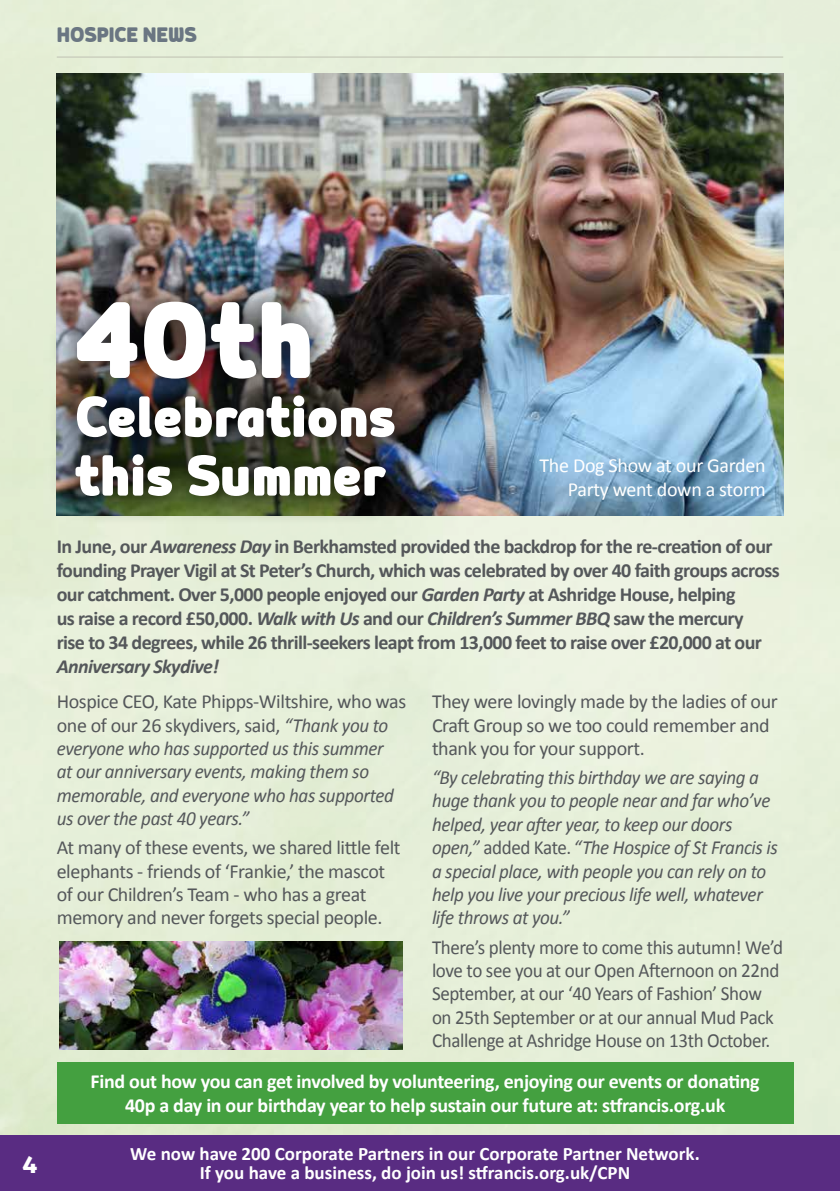
<style>
.page{position:relative;width:840px;height:1191px;background:#fff}
.page>*{position:absolute;margin:0;border:0;box-sizing:border-box;transform-origin:0 0}
.t1{font:900 133.4px "Mairy";color:#fff}
.t2{font:900 71px/58.8px "Mairy";color:#fff}
.t3{font:800 26.4px "FS Lola";color:#fff}
.t4{font:900 26px "Mairy";color:#6a7682}
.t5{font:italic 20px/23.4px "Calibri";letter-spacing:-.02em;color:#54575a;scale:.95 1}
.t6{font:700 20px/24px "Calibri";letter-spacing:-.03em;color:#54575a}
.t7{font:20px/23.4px "Calibri";letter-spacing:-.02em;color:#54575a}
.t8{font:20px/23.4px "Calibri";letter-spacing:-.02em;color:#54575a;scale:.95 1}
.t9{font:700 20px/24px "Calibri";letter-spacing:-.015em;color:#fff;text-align:center}
.t10{font:20px/24px "Calibri";letter-spacing:-.015em;color:#fff;text-align:right}
.t11{font:italic 700 20px "Calibri";letter-spacing:-.03em;color:#54575a}
.t12{font:700 19px/19px "Calibri";color:#fff;text-align:center}
.s1{font-style:italic}
.s2{font-style:normal}
</style>
<div class="page">
<img style="left:0;top:0;width:839px;height:1136px">
<div style="left:0;top:1136px;width:839px;height:55px;background:#592c82"></div>
<img style="left:57px;top:74px;width:725px;height:442px">
<div style="left:46px;top:271px;width:377px;height:255px;background:#000;opacity:.75"></div>
<hr style="left:57px;top:56px;width:725px;height:2px;background:#cbcfbe">
<div style="left:57px;top:1061px;width:736px;height:62px;background:#44a040"></div>
<img style="left:60px;top:941px;width:343px;height:108px">
<h3 class="t4" style="left:57px;top:20px;width:141px">HOSPICE NEWS</h3>
<h1 class="t1" style="left:75px;top:261px;width:239px">40th</h1>
<h2 class="t2" style="left:75px;top:385px;width:321px">Celebrations this Summer</h2>
<p class="t10" style="left:539px;top:452px;width:228px">The Dog Show at our Garden<br>Party went down a storm</p>
<p class="t6" style="left:57px;top:534px;width:724px">In June, our <span class="s1">Awareness Day</span> in Berkhamsted provided the backdrop for the re-creation of our founding Prayer Vigil at St Peter’s Church, which was celebrated by over 40 faith groups across our catchment. Over 5,000 people enjoyed our <span class="s1">Garden Party</span> at Ashridge House, helping<br>us raise a record £50,000. <span class="s1">Walk with Us</span> and our <span class="s1">Children’s Summer BBQ</span> saw the mercury<br>rise to 34 degrees, while 26 thrill-seekers leapt from 13,000 feet to raise over £20,000 at our</p>
<p class="t11" style="left:57px;top:654px;width:163px">Anniversary Skydive!</p>
<p class="t5" style="left:57px;top:689px;width:369px"><span class="s2">Hospice CEO, Kate Phipps-Wiltshire, who was one of our 26 skydivers, said,</span> “Thank you to everyone who has supported us this summer<br>at our anniversary events, making them so memorable, and everyone who has supported us over the past 40 years.”</p>
<p class="t7" style="left:57px;top:835px;width:345px">At many of these events, we shared little felt elephants - friends of ‘Frankie,’ the mascot of our Children’s Team - who has a great memory and never forgets special people.</p>
<p class="t7" style="left:432px;top:689px;width:347px">They were lovingly made by the ladies of our<br>Craft Group so we too could remember and thank you for your support.</p>
<p class="t5" style="left:432px;top:764px;width:365px">“By celebrating this birthday we are saying a huge thank you to people near and far who’ve helped, year after year, to keep our doors open,” <span class="s2">added Kate.</span> “The Hospice of St Francis is a special place, with people you can rely on to help you live your precious life well, whatever life throws at you.”</p>
<p class="t8" style="left:432px;top:934px;width:371px">There’s plenty more to come this autumn! We’d love to see you at our Open Afternoon on 22nd September, at our ‘40 Years of Fashion’ Show on 25th September or at our annual Mud Pack Challenge at Ashridge House on 13th October.</p>
<p class="t9" style="left:91px;top:1068px;width:670px">Find out how you can get involved by volunteering, enjoying our events or donating<br>40p a day in our birthday year to help sustain our future at: stfrancis.org.uk</p>
<h3 class="t3" style="left:22px;top:1146px;width:17px">4</h3>
<p class="t12" style="left:130px;top:1143px;width:570px">We now have 200 Corporate Partners in our Corporate Partner Network.<br>If you have a business, do join us! stfrancis.org.uk/CPN</p>
</div>
